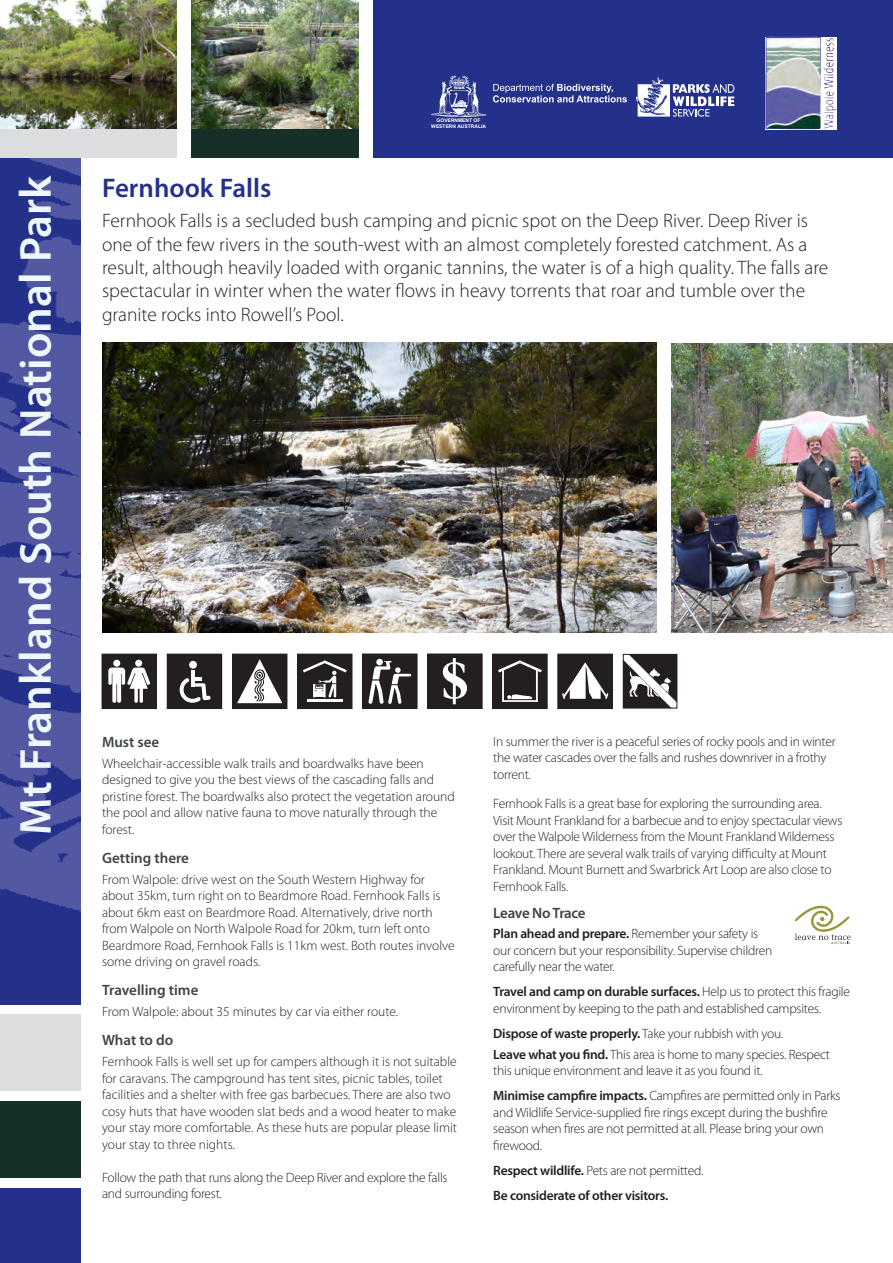
<style>
.page{position:relative;width:893px;height:1263px;background:#fff}
.page>*{position:absolute;margin:0;border:0;box-sizing:border-box;transform-origin:0 0}
.t1{font:600 45px "Myriad Pro";color:#eef8fb}
.t2{font:600 27px "Myriad Pro";color:#24318b}
.t3{font:300 19.5px/23.4px "Myriad Pro";color:#231f20}
.t4{font:600 15px "Myriad Pro";color:#3d4543}
.t5{font:600 15px "Myriad Pro";letter-spacing:-.03em;color:#3d4543}
.t6{font:300 13.5px/16.5px "Myriad Pro";letter-spacing:-.01em;color:#231f20}
.t7{font:600 13.5px/25px "Myriad Pro";letter-spacing:-.02em;color:#231f20}
.t8{font:700 4.95px/6px "Arial";color:#fff;text-align:center}
.s1{font-weight:600}
.s2{font-weight:300}
</style>
<div class="page">
<div style="left:191px;top:125px;width:167px;height:33px;background:#163029"></div>
<div style="left:0;top:152px;width:81px;height:852px;background:#24318b"></div>
<div style="left:0;top:1014px;width:81px;height:77px;background:#dcdddf"></div>
<div style="left:0;top:1101px;width:81px;height:77px;background:#163029"></div>
<div style="left:0;top:1188px;width:81px;height:75px;background:#24318b"></div>
<div style="left:373px;top:0;width:520px;height:158px;background:#24318b"></div>
<svg style="left:493px;top:84px;width:134px;height:18px"></svg>
<svg style="left:636px;top:76px;width:98px;height:41px"></svg>
<svg style="left:431px;top:76px;width:55px;height:41px"></svg>
<img style="left:0;top:158px;width:81px;height:754px">
<div style="left:0;top:125px;width:177px;height:33px;background:#dcdddf"></div>
<svg style="left:831px;top:37px;width:5px;height:92px"></svg>
<img style="left:765px;top:37px;width:66px;height:92px">
<img style="left:0;top:0;width:177px;height:128px">
<img style="left:191px;top:0;width:167px;height:129px">
<img style="left:102px;top:342px;width:555px;height:290px">
<img style="left:672px;top:343px;width:221px;height:289px">
<svg style="left:795px;top:906px;width:55px;height:38px"></svg>
<div style="left:102px;top:654px;width:54px;height:54px;background:#231f20"></div>
<div style="left:113px;top:660px;width:7px;height:7px;background:#fff;border-radius:50%"></div>
<div style="left:135px;top:660px;width:7px;height:7px;background:#fff;border-radius:50%"></div>
<svg style="left:108px;top:668px;width:42px;height:35px"></svg>
<div style="left:102px;top:654px;width:55px;height:55px;border:1px solid #231f20"></div>
<div style="left:167px;top:654px;width:55px;height:54px;background:#231f20"></div>
<div style="left:189px;top:661px;width:8px;height:8px;background:#fff;border-radius:50%"></div>
<hr style="left:191px;top:670px;width:4px;height:17px;background:#fff">
<svg style="left:179px;top:677px;width:32px;height:26px"></svg>
<div style="left:167px;top:654px;width:55px;height:55px;border:1px solid #231f20"></div>
<div style="left:298px;top:654px;width:54px;height:54px;background:#231f20"></div>
<hr style="left:307px;top:700px;width:36px;height:2px;background:#fff">
<svg style="left:303px;top:660px;width:44px;height:37px"></svg>
<div style="left:297px;top:654px;width:55px;height:55px;border:1px solid #231f20"></div>
<div style="left:363px;top:654px;width:54px;height:54px;background:#231f20"></div>
<svg style="left:368px;top:659px;width:43px;height:45px"></svg>
<div style="left:362px;top:654px;width:55px;height:55px;border:1px solid #231f20"></div>
<div style="left:428px;top:654px;width:54px;height:54px;background:#231f20"></div>
<svg style="left:443px;top:658px;width:24px;height:46px"></svg>
<div style="left:427px;top:654px;width:55px;height:55px;border:1px solid #231f20"></div>
<div style="left:493px;top:654px;width:54px;height:54px;background:#231f20"></div>
<hr style="left:502px;top:700px;width:36px;height:2px;background:#fff">
<svg style="left:498px;top:660px;width:44px;height:12px"></svg>
<hr style="left:502px;top:669px;width:2px;height:32px;background:#fff">
<hr style="left:536px;top:669px;width:2px;height:33px;background:#fff">
<svg style="left:507px;top:694px;width:25px;height:5px"></svg>
<div style="left:492px;top:654px;width:56px;height:55px;border:1px solid #231f20"></div>
<div style="left:233px;top:654px;width:54px;height:54px;background:#231f20"></div>
<svg style="left:237px;top:659px;width:45px;height:44px"></svg>
<div style="left:232px;top:654px;width:55px;height:55px;border:1px solid #231f20"></div>
<div style="left:558px;top:654px;width:54px;height:54px;background:#231f20"></div>
<svg style="left:562px;top:662px;width:46px;height:37px"></svg>
<div style="left:557px;top:654px;width:56px;height:55px;border:1px solid #231f20"></div>
<svg style="left:625px;top:656px;width:50px;height:50px"></svg>
<div style="left:623px;top:654px;width:54px;height:54px;border:1px solid #231f20"></div>
<p class="t8" style="left:431px;top:117px;width:56px">GOVERNMENT OF<br>WESTERN AUSTRALIA</p>
<h1 class="t1" style="left:7px;top:834px;width:660px;rotate:-90deg">Mt Frankland South National Park</h1>
<h2 class="t2" style="left:102px;top:170px;width:171px">Fernhook Falls</h2>
<p class="t3" style="left:102px;top:209px;width:728px">Fernhook Falls is a secluded bush camping and picnic spot on the Deep River. Deep River is one of the few rivers in the south-west with an almost completely forested catchment. As a result, although heavily loaded with organic tannins, the water is of a high quality. The falls are spectacular in winter when the water flows in heavy torrents that roar and tumble over the granite rocks into Rowell’s Pool.</p>
<p class="t6" style="left:493px;top:733px;width:344px">In summer the river is a peaceful series of rocky pools and in winter the water cascades over the falls and rushes downriver in a frothy torrent.</p>
<p class="t6" style="left:493px;top:795px;width:351px">Fernhook Falls is a great base for exploring the surrounding area.<br>Visit Mount Frankland for a barbecue and to enjoy spectacular views over the Walpole Wilderness from the Mount Frankland Wilderness lookout. There are several walk trails of varying difficulty at Mount Frankland. Mount Burnett and Swarbrick Art Loop are also close to Fernhook Falls.</p>
<p class="t5" style="left:493px;top:903px;width:94px">Leave No Trace</p>
<p class="t6" style="left:493px;top:925px;width:280px"><span class="s1">Plan ahead and prepare.</span> Remember your safety is our concern but your responsibility. Supervise children carefully near the water.</p>
<p class="t6" style="left:493px;top:983px;width:358px"><span class="s1">Travel and camp on durable surfaces.</span> Help us to protect this fragile environment by keeping to the path and established campsites.</p>
<p class="t6" style="left:493px;top:1023px;width:338px;line-height:20.7px"><span class="s1">Dispose of waste properly.</span> Take your rubbish with you.<br><span class="s1">Leave what you find.</span> This area is home to many species. Respect</p>
<p class="t6" style="left:493px;top:1058px;width:349px;line-height:25px">this unique environment and leave it as you found it.<br><span class="s1">Minimise campfire impacts.</span> Campfires are permitted only in Parks</p>
<p class="t6" style="left:493px;top:1104px;width:336px">and Wildlife Service-supplied fire rings except during the bushfire season when fires are not permitted at all. Please bring your own firewood.</p>
<p class="t7" style="left:493px;top:1157px;width:212px">Respect wildlife. <span class="s2">Pets are not permitted.<br></span>Be considerate of other visitors.</p>
<p class="t4" style="left:102px;top:732px;width:59px">Must see</p>
<p class="t6" style="left:102px;top:755px;width:354px">Wheelchair-accessible walk trails and boardwalks have been designed to give you the best views of the cascading falls and pristine forest. The boardwalks also protect the vegetation around the pool and allow native fauna to move naturally through the forest.</p>
<p class="t4" style="left:102px;top:848px;width:88px">Getting there</p>
<p class="t6" style="left:102px;top:871px;width:354px">From Walpole: drive west on the South Western Highway for about 35km, turn right on to Beardmore Road. Fernhook Falls is about 6km east on Beardmore Road. Alternatively, drive north from Walpole on North Walpole Road for 20km, turn left onto Beardmore Road, Fernhook Falls is 11km west. Both routes involve some driving on gravel roads.</p>
<p class="t4" style="left:102px;top:981px;width:98px">Travelling time</p>
<p class="t6" style="left:102px;top:1003px;width:298px">From Walpole: about 35 minutes by car via either route.</p>
<p class="t4" style="left:102px;top:1031px;width:73px">What to do</p>
<p class="t6" style="left:102px;top:1053px;width:357px">Fernhook Falls is well set up for campers although it is not suitable for caravans. The campground has tent sites, picnic tables, toilet facilities and a shelter with free gas barbecues. There are also two cosy huts that have wooden slat beds and a wood heater to make your stay more comfortable. As these huts are popular please limit your stay to three nights.</p>
<p class="t6" style="left:102px;top:1169px;width:347px">Follow the path that runs along the Deep River and explore the falls and surrounding forest.</p>
</div>
